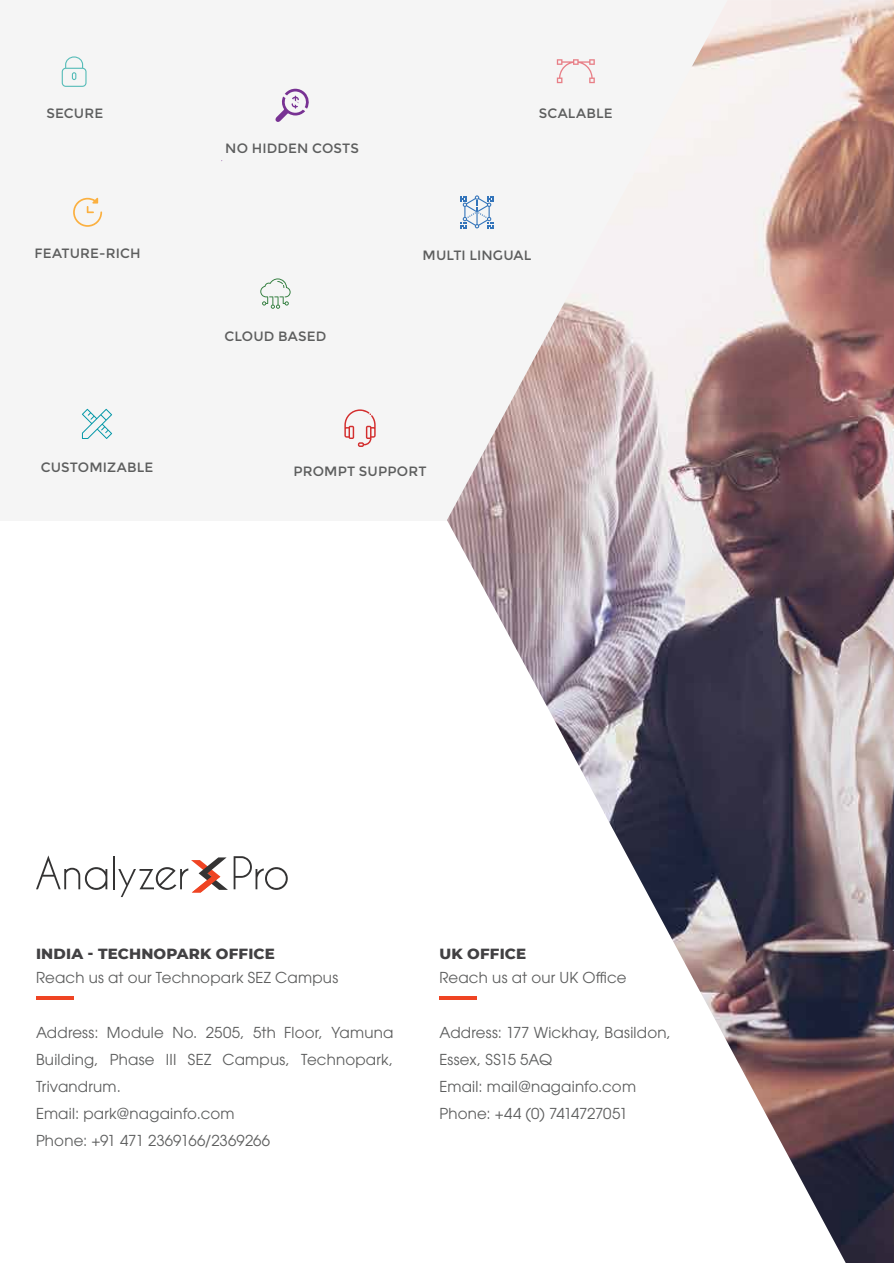
<style>
.page{position:relative;width:894px;height:1263px;background:#fff}
.page>*{position:absolute;margin:0;border:0;box-sizing:border-box;transform-origin:0 0}
.t1{font:15px/27px "ITC Avant Garde Pro";letter-spacing:.015em;color:#5d5e5e}
.t2{font:800 15px "Montserrat";letter-spacing:.01em;color:#424143}
.t3{font:13.5px "Montserrat";letter-spacing:.01em;color:#5d5e5e}
</style>
<div class="page">
<hr style="left:36px;top:996px;width:37px;height:3px;background:#ef4423">
<div style="left:0;top:0;width:893px;height:520px;background:#f5f5f5"></div>
<hr style="left:439px;top:996px;width:38px;height:3px;background:#ef4423">
<img style="left:447px;top:0;width:446px;height:1263px">
<svg style="left:62px;top:56px;width:24px;height:31px"></svg>
<svg style="left:556px;top:59px;width:38px;height:24px"></svg>
<svg style="left:73px;top:198px;width:29px;height:29px"></svg>
<svg style="left:260px;top:278px;width:30px;height:31px"></svg>
<svg style="left:275px;top:89px;width:34px;height:33px"></svg>
<svg style="left:460px;top:195px;width:33px;height:34px"></svg>
<svg style="left:82px;top:409px;width:30px;height:30px"></svg>
<svg style="left:344px;top:409px;width:31px;height:38px"></svg>
<svg style="left:36px;top:855px;width:71px;height:35px"></svg>
<hr style="left:113px;top:856px;width:2px;height:33px;background:#343333">
<svg style="left:118px;top:856px;width:169px;height:41px"></svg>
<p class="t3" style="left:46px;top:106px;width:58px">SECURE</p>
<p class="t3" style="left:538px;top:106px;width:75px">SCALABLE</p>
<p class="t3" style="left:35px;top:246px;width:107px">FEATURE-RICH</p>
<p class="t3" style="left:41px;top:459px;width:114px">CUSTOMIZABLE</p>
<p class="t3" style="left:225px;top:141px;width:135px">NO HIDDEN COSTS</p>
<p class="t3" style="left:224px;top:328px;width:104px">CLOUD BASED</p>
<p class="t3" style="left:422px;top:247px;width:110px">MULTI LINGUAL</p>
<p class="t3" style="left:293px;top:463px;width:134px">PROMPT SUPPORT</p>
<p class="t2" style="left:36px;top:942px;width:240px">INDIA - TECHNOPARK OFFICE</p>
<p class="t2" style="left:439px;top:942px;width:88px">UK OFFICE</p>
<p class="t1" style="left:36px;top:964px;width:303px">Reach us at our Technopark SEZ Campus</p>
<p class="t1" style="left:439px;top:964px;width:189px">Reach us at our UK Office</p>
<p class="t1" style="left:36px;top:1018px;width:358px">Address: Module No. 2505, 5th Floor, Yamuna<br>Building, Phase III SEZ Campus, Technopark,<br>Trivandrum.<br>Email: park@nagainfo.com<br>Phone: +91 471 2369166/2369266</p>
<p class="t1" style="left:439px;top:1018px;width:233px">Address: 177 Wickhay, Basildon,<br>Essex, SS15 5AQ<br>Email: mail@nagainfo.com<br>Phone: +44 (0) 7414727051</p>
</div>
